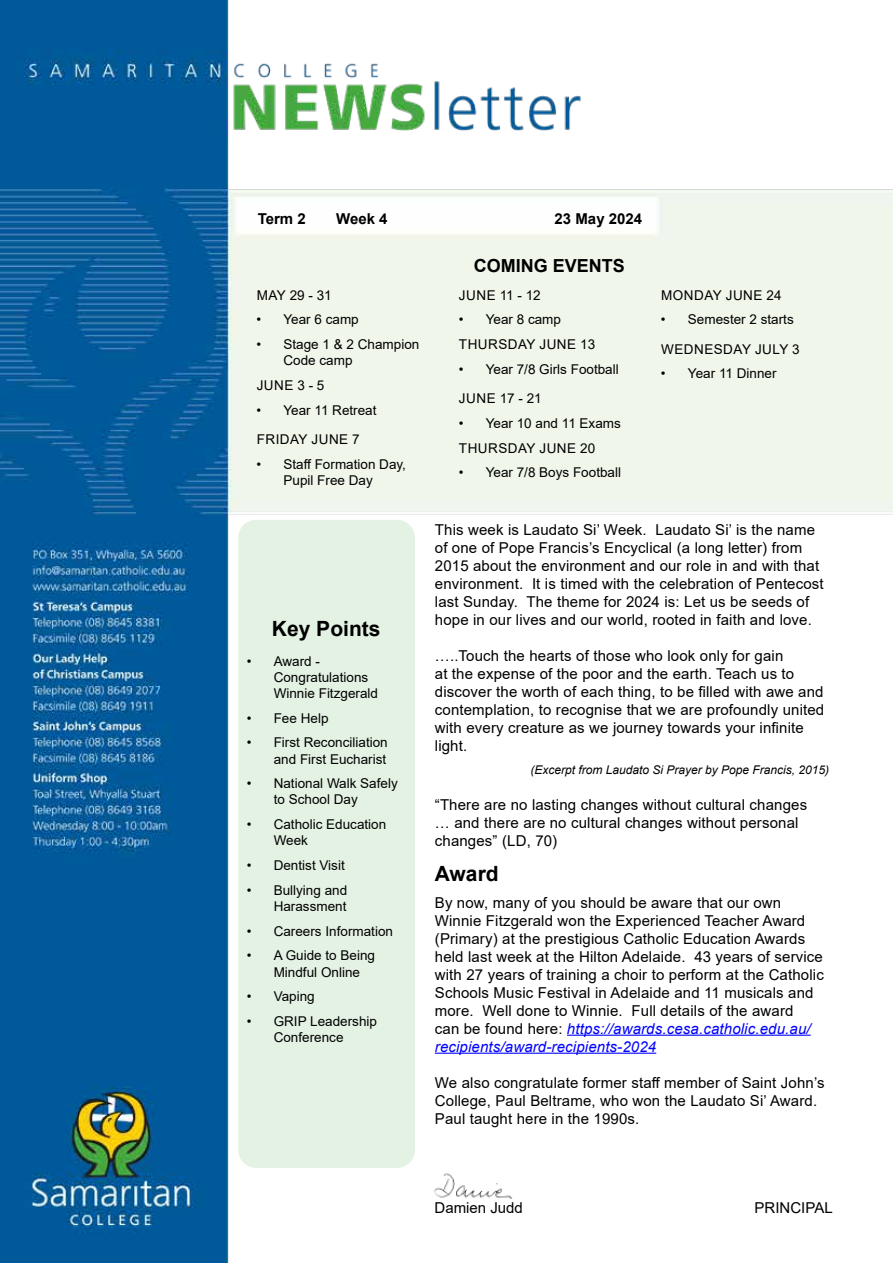
<style>
.page{position:relative;width:893px;height:1263px;background:#fff}
.page>*{position:absolute;margin:0;border:0;box-sizing:border-box;transform-origin:0 0}
.t1{font:700 21px "Arial";color:#000}
.t2{font:700 18px "Arial";color:#000}
.t3{font:15px/18px "Arial";letter-spacing:.01em;color:#000}
.t4{font:700 15px "Arial";color:#000}
.t5{font:13.5px/16.2px "Arial";color:#000}
.t6{font:13.5px/24.8px "Arial";letter-spacing:.035em;color:#000}
.t7{font:italic 12px "Arial";color:#000}
.s1{font-style:italic;color:#00f}
</style>
<div class="page">
<img style="left:0;top:0;width:893px;height:1263px">
<div style="left:238px;top:520px;width:177px;height:648px;background:#e4f2e3;border-radius:18px"></div>
<img style="left:431px;top:1170px;width:86px;height:32px">
<hr style="left:567px;top:1035px;width:244px;height:1px;background:#00f">
<hr style="left:435px;top:1053px;width:221px;height:1px;background:#00f">
<p class="t4" style="left:258px;top:208px;width:50px">Term 2</p>
<p class="t4" style="left:336px;top:208px;width:53px">Week 4</p>
<p class="t4" style="left:555px;top:208px;width:89px">23 May 2024</p>
<p class="t2" style="left:474px;top:253px;width:153px">COMING EVENTS</p>
<p class="t5" style="left:257px;top:287px;width:76px">MAY 29 - 31</p>
<p class="t5" style="left:256px;top:311px;width:104px">• Year 6 camp</p>
<p class="t5" style="left:283px;top:336px;width:137px;text-indent:-27px">• Stage 1 &amp; 2 Champion<br>Code camp</p>
<p class="t5" style="left:257px;top:377px;width:69px">JUNE 3 - 5</p>
<p class="t5" style="left:256px;top:395px;width:122px;line-height:29.4px">• Year 11 Retreat<br>FRIDAY JUNE 7</p>
<p class="t5" style="left:256px;top:456px;width:151px;text-align:center">• Staff Formation Day,<br>Pupil Free Day</p>
<p class="t5" style="left:459px;top:287px;width:83px">JUNE 11 - 12</p>
<p class="t6" style="left:459px;top:307px;width:138px">• Year 8 camp<br>THURSDAY JUNE 13</p>
<p class="t5" style="left:459px;top:354px;width:162px;line-height:29.4px">• Year 7/8 Girls Football<br>JUNE 17 - 21</p>
<p class="t5" style="left:459px;top:411px;width:164px;line-height:24.8px">• Year 10 and 11 Exams<br>THURSDAY JUNE 20</p>
<p class="t5" style="left:459px;top:464px;width:164px">• Year 7/8 Boys Football</p>
<p class="t6" style="left:661px;top:282px;width:122px">MONDAY JUNE 24</p>
<p class="t5" style="left:661px;top:305px;width:140px;line-height:29.4px">• Semester 2 starts<br>WEDNESDAY JULY 3</p>
<p class="t5" style="left:661px;top:366px;width:117px">• Year 11 Dinner</p>
<h1 class="t1" style="left:272px;top:614px;width:110px">Key Points</h1>
<p class="t5" style="left:274px;top:653px;width:106px;text-indent:-27px">• Award -<br>Congratulations<br>Winnie Fitzgerald</p>
<p class="t5" style="left:247px;top:710px;width:83px">• Fee Help</p>
<p class="t5" style="left:247px;top:734px;width:143px;text-align:right">• First Reconciliation and First Eucharist</p>
<p class="t5" style="left:274px;top:775px;width:126px;text-indent:-27px">• National Walk Safely to School Day</p>
<p class="t5" style="left:274px;top:816px;width:114px;text-indent:-27px">• Catholic Education<br>Week</p>
<p class="t5" style="left:247px;top:857px;width:100px">• Dentist Visit</p>
<p class="t5" style="left:247px;top:882px;width:102px;text-align:right">• Bullying and<br>Harassment</p>
<p class="t5" style="left:247px;top:923px;width:148px">• Careers Information</p>
<p class="t5" style="left:274px;top:947px;width:103px;text-indent:-27px">• A Guide to Being<br>Mindful Online</p>
<p class="t5" style="left:247px;top:988px;width:70px">• Vaping</p>
<p class="t5" style="left:247px;top:1013px;width:132px;text-align:center">• GRIP Leadership<br>Conference</p>
<p class="t3" style="left:435px;top:521px;width:390px">This week is Laudato Si’ Week. Laudato Si’ is the name of one of Pope Francis’s Encyclical (a long letter) from 2015 about the environment and our role in and with that environment. It is timed with the celebration of Pentecost last Sunday. The theme for 2024 is: Let us be seeds of hope in our lives and our world, rooted in faith and love.</p>
<p class="t3" style="left:435px;top:647px;width:391px">…..Touch the hearts of those who look only for gain<br>at the expense of the poor and the earth. Teach us to discover the worth of each thing, to be filled with awe and contemplation, to recognise that we are profoundly united with every creature as we journey towards your infinite light.</p>
<p class="t7" style="left:530px;top:762px;width:300px">(Excerpt from Laudato Si Prayer by Pope Francis, 2015)</p>
<p class="t3" style="left:435px;top:796px;width:374px">“There are no lasting changes without cultural changes … and there are no cultural changes without personal changes” (LD, 70)</p>
<h1 class="t1" style="left:435px;top:858px;width:65px">Award</h1>
<p class="t3" style="left:435px;top:893px;width:391px">By now, many of you should be aware that our own Winnie Fitzgerald won the Experienced Teacher Award (Primary) at the prestigious Catholic Education Awards held last week at the Hilton Adelaide. 43 years of service with 27 years of training a choir to perform at the Catholic Schools Music Festival in Adelaide and 11 musicals and more. Well done to Winnie. Full details of the award<br>can be found here: <span class="s1">https://awards.cesa.catholic.edu.au/ recipients/award-recipients-2024</span></p>
<p class="t3" style="left:435px;top:1073px;width:391px">We also congratulate former staff member of Saint John’s<br>College, Paul Beltrame, who won the Laudato Si’ Award.<br>Paul taught here in the 1990s.</p>
<p class="t3" style="left:435px;top:1199px;width:90px">Damien Judd</p>
<p class="t3" style="left:755px;top:1199px;width:80px">PRINCIPAL</p>
</div>
